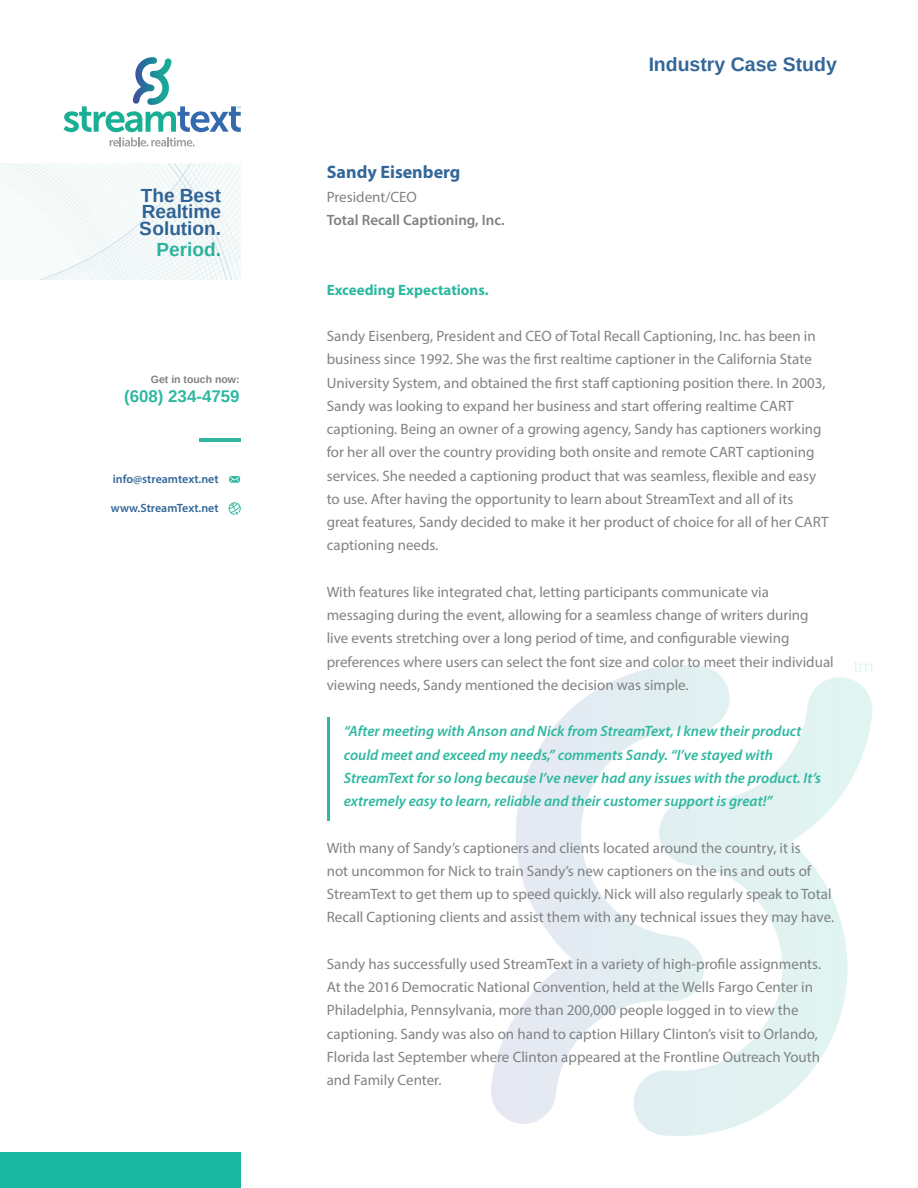
<style>
.page{position:relative;width:918px;height:1188px;background:#fff}
.page>*{position:absolute;margin:0;border:0;box-sizing:border-box;transform-origin:0 0}
.t1{font:700 19.5px "Arimo";color:#369}
.t2{font:700 19.05px/16.5px "Arimo";color:#369;text-align:justify}
.t3{font:700 19.05px "Arimo";color:#2eb8a0}
.t4{font:700 18px "Myriad Pro";color:#369}
.t5{font:700 16.8px "Arimo";color:#2eb8a0}
.t6{font:15px/23.2px "Myriad Pro";color:#808285}
.t7{font:italic 600 15px/23.2px "Myriad Pro";color:#2eb8a0}
.t8{font:600 15px "Myriad Pro";color:#808285}
.t9{font:700 15px "Myriad Pro";color:#2eb8a0}
.t10{font:600 12px "Myriad Pro";color:#369}
.t11{font:700 10.5px "Arimo";color:#808285}
</style>
<div class="page">
<svg style="left:854px;top:661px;width:18px;height:4px"></svg>
<svg style="left:491px;top:665px;width:381px;height:471px"></svg>
<hr style="left:199px;top:438px;width:42px;height:4px;background:#2eb8a0">
<svg style="left:0;top:164px;width:241px;height:116px"></svg>
<svg style="left:229px;top:502px;width:12px;height:13px"></svg>
<svg style="left:229px;top:476px;width:11px;height:7px"></svg>
<div style="left:0;top:1152px;width:241px;height:36px;background:#1bb8a1"></div>
<svg style="left:64px;top:57px;width:177px;height:89px"></svg>
<hr style="left:327px;top:717px;width:3px;height:104px;background:#2eb8a0">
<p class="t2" style="left:140px;top:187px;width:83px">The Best Realtime Solution.</p>
<p class="t3" style="left:157px;top:236px;width:66px">Period.</p>
<p class="t11" style="left:151px;top:372px;width:90px">Get in touch now:</p>
<p class="t5" style="left:124px;top:385px;width:117px">(608) 234-4759</p>
<p class="t10" style="left:113px;top:471px;width:107px">info@streamtext.net</p>
<p class="t10" style="left:111px;top:500px;width:109px">www.StreamText.net</p>
<p class="t4" style="left:327px;top:160px;width:135px">Sandy Eisenberg</p>
<p class="t6" style="left:327px;top:185px;width:92px">President/CEO</p>
<p class="t8" style="left:327px;top:210px;width:179px">Total Recall Captioning, Inc.</p>
<h1 class="t1" style="left:648px;top:51px;width:190px">Industry Case Study</h1>
<p class="t9" style="left:327px;top:280px;width:163px">Exceeding Expectations.</p>
<p class="t6" style="left:327px;top:324px;width:503px">Sandy Eisenberg, President and CEO of Total Recall Captioning, Inc. has been in business since 1992. She was the first realtime captioner in the California State University System, and obtained the first staff captioning position there. In 2003, Sandy was looking to expand her business and start offering realtime CART captioning. Being an owner of a growing agency, Sandy has captioners working for her all over the country providing both onsite and remote CART captioning services. She needed a captioning product that was seamless, flexible and easy to use. After having the opportunity to learn about StreamText and all of its great features, Sandy decided to make it her product of choice for all of her CART captioning needs.</p>
<p class="t6" style="left:327px;top:580px;width:509px">With features like integrated chat, letting participants communicate via messaging during the event, allowing for a seamless change of writers during live events stretching over a long period of time, and configurable viewing preferences where users can select the font size and color to meet their individual viewing needs, Sandy mentioned the decision was simple.</p>
<p class="t7" style="left:344px;top:719px;width:479px">“After meeting with Anson and Nick from StreamText, I knew their product could meet and exceed my needs,” comments Sandy. “I’ve stayed with StreamText for so long because I’ve never had any issues with the product. It’s extremely easy to learn, reliable and their customer support is great!”</p>
<p class="t6" style="left:327px;top:836px;width:509px">With many of Sandy’s captioners and clients located around the country, it is<br>not uncommon for Nick to train Sandy’s new captioners on the ins and outs of StreamText to get them up to speed quickly. Nick will also regularly speak to Total Recall Captioning clients and assist them with any technical issues they may have.</p>
<p class="t6" style="left:327px;top:952px;width:496px">Sandy has successfully used StreamText in a variety of high-profile assignments.<br>At the 2016 Democratic National Convention, held at the Wells Fargo Center in Philadelphia, Pennsylvania, more than 200,000 people logged in to view the captioning. Sandy was also on hand to caption Hillary Clinton’s visit to Orlando, Florida last September where Clinton appeared at the Frontline Outreach Youth and Family Center.</p>
</div>
